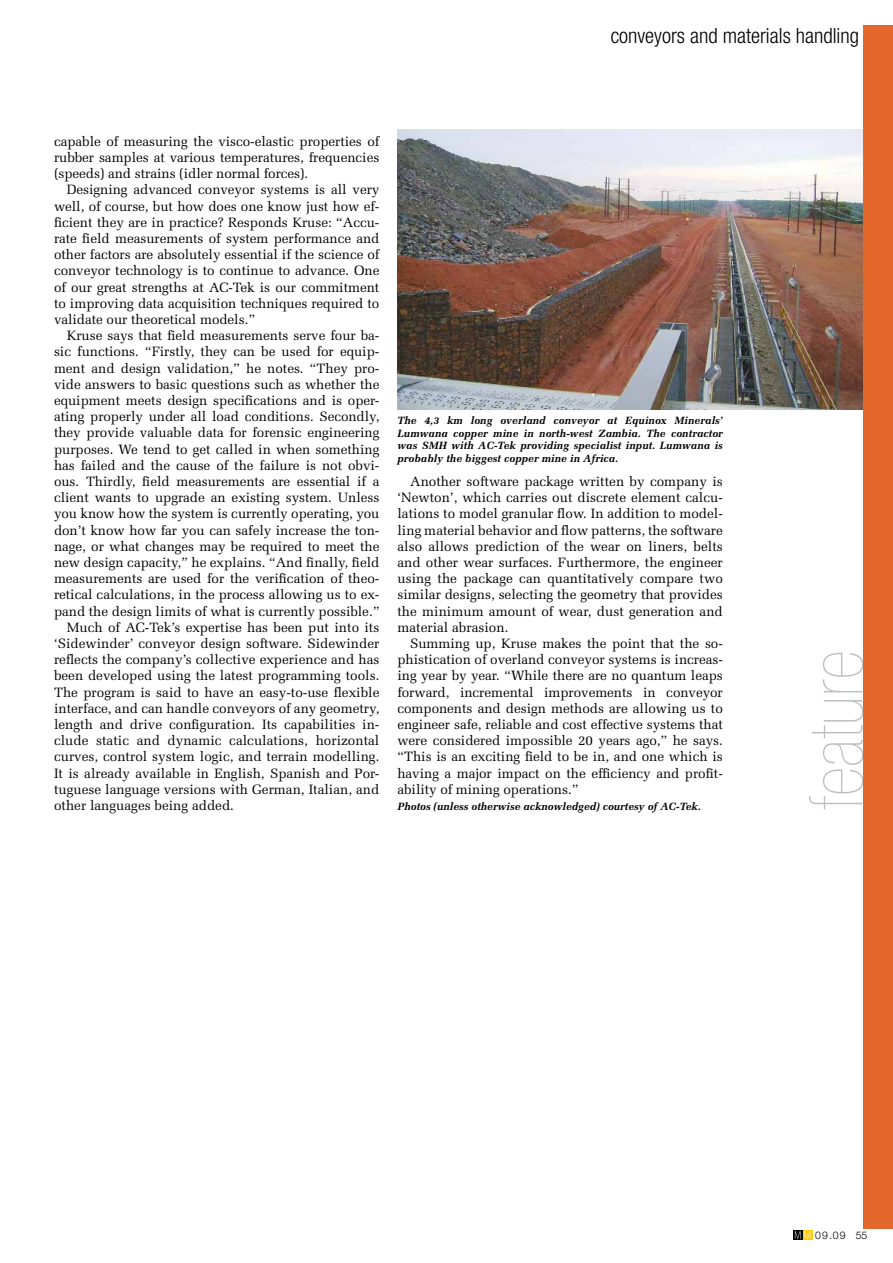
<style>
.page{position:relative;width:893px;height:1263px;background:#fff}
.page>*{position:absolute;margin:0;border:0;box-sizing:border-box;transform-origin:0 0}
.t1{font:900 condensed 75px "Helvetica Neue";color:#bcbec0}
.t2{font:300 condensed 21px "Helvetica Neue";color:#000}
.t3{font:13.5px/16.2px "Melior LT Std";letter-spacing:-.005em;color:#000;text-align:justify}
.t4{font:italic 700 10.5px/12.6px "Melior";color:#000;text-align:justify}
.t5{font:300 10.5px "Helvetica Neue";color:#000}
</style>
<div class="page">
<div style="left:793px;top:1230px;width:10px;height:10px;background:#232323"></div>
<svg style="left:803px;top:1230px;width:9px;height:10px"></svg>
<svg style="left:795px;top:1231px;width:15px;height:8px"></svg>
<img style="left:397px;top:130px;width:466px;height:280px">
<div style="left:863px;top:26px;width:30px;height:1202px;background:#e4682b"></div>
<h2 class="t2" style="left:611px;top:23px;width:250px">conveyors and materials handling</h2>
<p class="t3" style="left:54px;top:133px;width:327px">capable of measuring the visco-elastic properties of rubber samples at various temperatures, frequencies (speeds) and strains (idler normal forces).</p>
<p class="t3" style="left:54px;top:182px;width:327px;text-indent:13px">Designing advanced conveyor systems is all very well, of course, but how does one know just how ef&shy;ficient they are in practice? Responds Kruse: “Accu&shy;rate field measurements of system performance and other factors are absolutely essential if the science of conveyor technology is to continue to advance. One of our great strengths at AC-Tek is our commitment to improving data acquisition techniques required to validate our theoretical models.”</p>
<p class="t3" style="left:67px;top:328px;width:314px">Kruse says that field measurements serve four ba-</p>
<p class="t3" style="left:54px;top:344px;width:327px">sic functions. “Firstly, they can be used for equip-</p>
<p class="t3" style="left:54px;top:360px;width:327px">ment and design validation,” he notes. “They pro-</p>
<p class="t3" style="left:54px;top:376px;width:327px">vide answers to basic questions such as whether the</p>
<p class="t3" style="left:54px;top:392px;width:327px">equipment meets design specifications and is oper-</p>
<p class="t3" style="left:54px;top:409px;width:327px">ating properly under all load conditions. Secondly,</p>
<p class="t3" style="left:54px;top:425px;width:327px">they provide valuable data for forensic engineering</p>
<p class="t3" style="left:54px;top:441px;width:327px">purposes. We tend to get called in when something</p>
<p class="t3" style="left:54px;top:457px;width:327px">has failed and the cause of the failure is not obvi-</p>
<p class="t3" style="left:54px;top:473px;width:327px">ous. Thirdly, field measurements are essential if a</p>
<p class="t3" style="left:54px;top:490px;width:327px">client wants to upgrade an existing system. Unless</p>
<p class="t3" style="left:54px;top:506px;width:327px">you know how the system is currently operating, you</p>
<p class="t3" style="left:54px;top:522px;width:327px">don’t know how far you can safely increase the ton-</p>
<p class="t3" style="left:54px;top:538px;width:327px">nage, or what changes may be required to meet the</p>
<p class="t3" style="left:54px;top:554px;width:327px">new design capacity,” he explains. “And finally, field</p>
<p class="t3" style="left:54px;top:571px;width:327px">measurements are used for the verification of theo-</p>
<p class="t3" style="left:54px;top:587px;width:327px">retical calculations, in the process allowing us to ex-</p>
<p class="t3" style="left:54px;top:603px;width:327px">pand the design limits of what is currently possible.”</p>
<p class="t3" style="left:67px;top:619px;width:314px">Much of AC-Tek’s expertise has been put into its</p>
<p class="t3" style="left:54px;top:635px;width:327px">‘Sidewinder’ conveyor design software. Sidewinder</p>
<p class="t3" style="left:54px;top:652px;width:327px">reflects the company’s collective experience and has</p>
<p class="t3" style="left:54px;top:668px;width:327px">been developed using the latest programming tools.</p>
<p class="t3" style="left:54px;top:684px;width:327px">The program is said to have an easy-to-use flexible</p>
<p class="t3" style="left:54px;top:700px;width:327px">interface, and can handle conveyors of any geometry,</p>
<p class="t3" style="left:54px;top:716px;width:327px">length and drive configuration. Its capabilities in-</p>
<p class="t3" style="left:54px;top:733px;width:327px">clude static and dynamic calculations, horizontal</p>
<p class="t3" style="left:54px;top:749px;width:327px">curves, control system logic, and terrain modelling.</p>
<p class="t3" style="left:54px;top:765px;width:327px">It is already available in English, Spanish and Por-</p>
<p class="t3" style="left:54px;top:781px;width:327px">tuguese language versions with German, Italian, and</p>
<p class="t3" style="left:54px;top:797px;width:181px">other languages being added.</p>
<p class="t4" style="left:397px;top:414px;width:327px">The 4,3 km long overland conveyor at Equinox Minerals’ Lumwana copper mine in north-west Zambia. The contractor was SMH with AC-Tek providing specialist input. Lumwana is probably the biggest copper mine in Africa.</p>
<p class="t3" style="left:397px;top:473px;width:327px;text-indent:13px">Another software package written by company is ‘Newton’, which carries out discrete element calcu&shy;lations to model granular flow. In addition to model&shy;ling material behavior and flow patterns, the software also allows prediction of the wear on liners, belts and other wear surfaces. Furthermore, the engineer using the package can quantitatively compare two similar designs, selecting the geometry that provides the minimum amount of wear, dust generation and material abrasion.</p>
<p class="t3" style="left:397px;top:635px;width:327px;text-indent:13px">Summing up, Kruse makes the point that the so&shy;phistication of overland conveyor systems is increas&shy;ing year by year. “While there are no quantum leaps forward, incremental improvements in conveyor components and design methods are allowing us to engineer safe, reliable and cost effective systems that were considered impossible 20 years ago,” he says. “This is an exciting field to be in, and one which is having a major impact on the efficiency and profit&shy;ability of mining operations.”</p>
<p class="t4" style="left:397px;top:800px;width:305px">Photos (unless otherwise acknowledged) courtesy of AC-Tek.</p>
<h1 class="t1" style="left:795px;top:810px;width:161px;rotate:-90deg">feature</h1>
<p class="t5" style="left:815px;top:1228px;width:54px">09.09 55</p>
</div>
